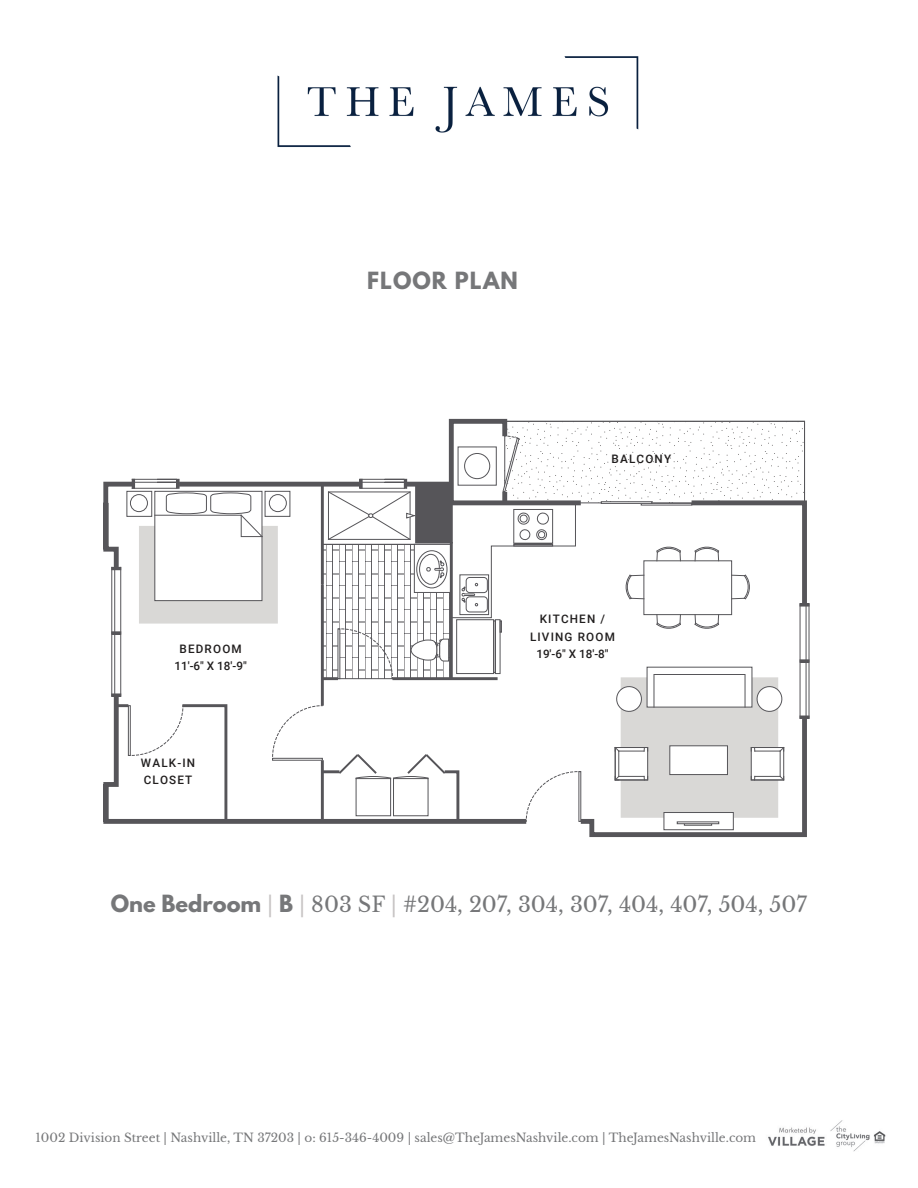
<style>
.page{position:relative;width:918px;height:1188px;background:#fff}
.page>*{position:absolute;margin:0;border:0;box-sizing:border-box;transform-origin:0 0}
.t1{font:21px "Libre Baskerville";color:#767779}
.t2{font:700 21px "League Spartan";letter-spacing:.05em;color:#767779}
.t3{font:12px "Libre Baskerville";color:#767779}
.t4{font:500 11.7px/17.5px "Roboto";letter-spacing:.1em;color:#211e1e;text-align:center}
.s1{font-family:"League Spartan";font-weight:700}
.s2{color:#c6c3c3}
</style>
<div class="page">
<hr style="left:809px;top:604px;width:1px;height:114px;background:#565559">
<svg style="left:103px;top:418px;width:706px;height:419px"></svg>
<div style="left:393px;top:778px;width:35px;height:38px;border:1px solid #565559"></div>
<div style="left:356px;top:778px;width:35px;height:38px;border:1px solid #565559"></div>
<img style="left:768px;top:1120px;width:118px;height:32px">
<img style="left:277px;top:56px;width:362px;height:91px">
<p class="t4" style="left:175px;top:639px;width:74px">BEDROOM<br>11'-6" X 18'-9"</p>
<p class="t4" style="left:141px;top:753px;width:56px;text-align:left">WALK-IN<br>CLOSET</p>
<h1 class="t2" style="left:367px;top:264px;width:152px">FLOOR PLAN</h1>
<p class="t4" style="left:612px;top:450px;width:61px">BALCONY</p>
<p class="t4" style="left:530px;top:610px;width:86px">KITCHEN /<br>LIVING ROOM<br>19'-6" X 18'-8"</p>
<h1 class="t1" style="left:111px;top:891px;width:698px"><span class="s1">One Bedroom</span> <span class="s2">|</span> <span class="s1">B</span> <span class="s2">|</span> 803 SF <span class="s2">|</span> #204, 207, 304, 307, 404, 407, 504, 507</h1>
<p class="t3" style="left:36px;top:1130px;width:722px">1002 Division Street | Nashville, TN 37203 | o: 615-346-4009 | sales@TheJamesNashvile.com | TheJamesNashville.com</p>
</div>
